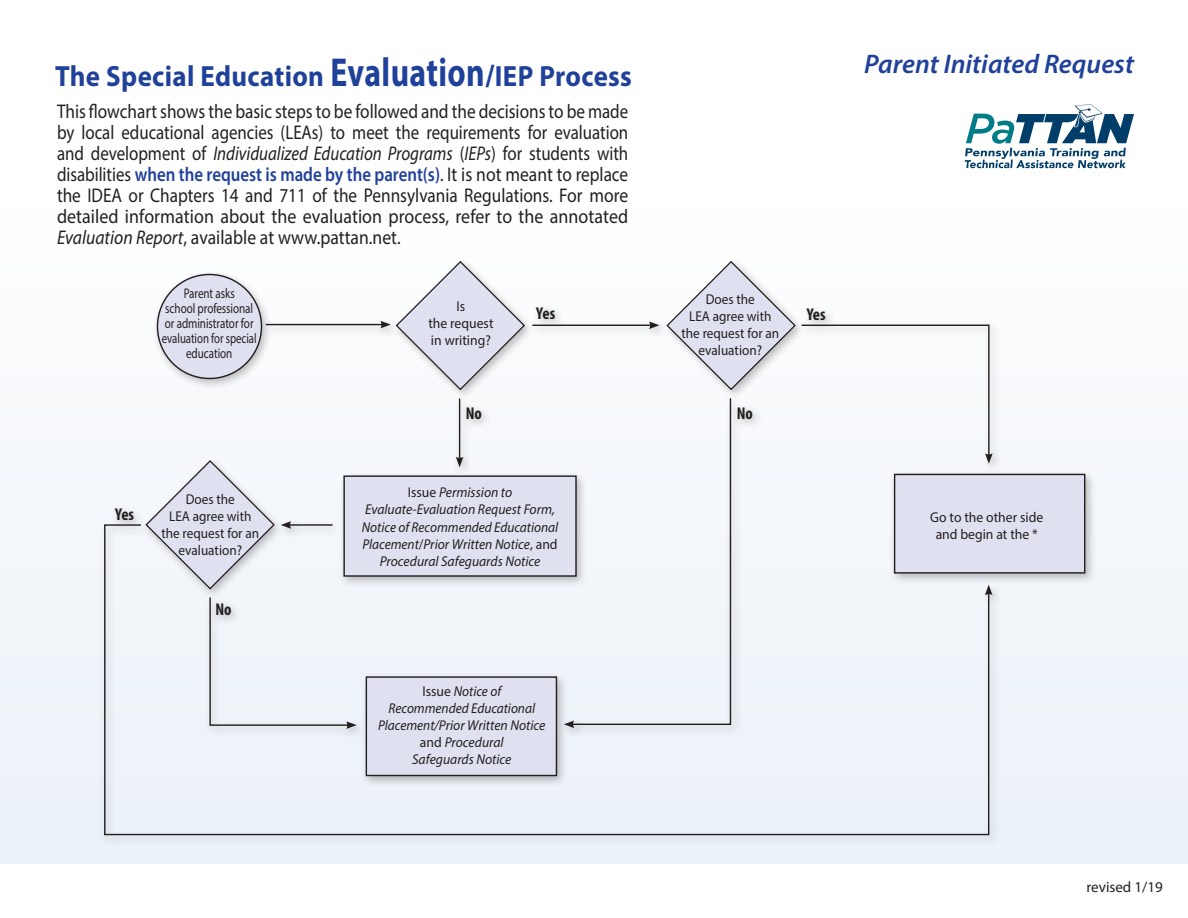
<style>
.page{position:relative;width:1188px;height:918px;background:#fff}
.page>*{position:absolute;margin:0;border:0;box-sizing:border-box;transform-origin:0 0}
.t1{font:700 29.25px "Myriad Pro";letter-spacing:.015em;color:#20419a;scale:.92 1}
.t2{font:italic 600 27px "Myriad Pro";color:#20419a}
.t3{font:19.8px/21px "Myriad Pro";color:#231f20;text-align:justify;scale:.87 1}
.t4{font:700 condensed 17.1px "Myriad Pro";letter-spacing:-.005em;color:#231f20}
.t5{font:15px "Myriad Pro";color:#231f20}
.t6{font:italic 14.25px/17.1px "Myriad Pro";color:#231f20;text-align:center;scale:.96 1}
.t7{font:italic 14.25px/17.1px "Myriad Pro";color:#231f20;text-align:center;scale:.94 1}
.t8{font:14.25px/17.1px "Myriad Pro";color:#231f20;text-align:center;scale:.93 1}
.t9{font:14.25px/17.1px "Myriad Pro";color:#231f20;text-align:center;scale:.96 1}
.t10{font:14.1px/15px "Myriad Pro";letter-spacing:-.005em;color:#231f20;text-align:center;scale:.79 1}
.s1{font-size:40.5px}
.s2{font-size:31.05px}
.s3{font-style:italic}
.s4{font-weight:600;color:#20419a}
.s5{font-style:normal}
</style>
<div class="page">
<div style="left:0;top:208px;width:1188px;height:656px;background:#f6f9fc"></div>
<div style="left:99px;top:257px;width:998px;height:590px;background:#231f20;opacity:.3"></div>
<div style="left:158px;top:274px;width:103px;height:104px;background:#e0e1f0;border-radius:50%"></div>
<div style="left:895px;top:474px;width:190px;height:99px;background:#e0e1f0"></div>
<div style="left:894px;top:474px;width:191px;height:100px;border:1px solid #231f20"></div>
<div style="left:344px;top:476px;width:232px;height:100px;background:#e0e1f0"></div>
<div style="left:343px;top:475px;width:234px;height:102px;border:1px solid #231f20"></div>
<hr style="left:266px;top:324px;width:117px;height:1px;background:#231f20">
<svg style="left:380px;top:260px;width:146px;height:131px"></svg>
<hr style="left:532px;top:325px;width:119px;height:1px;background:#231f20">
<svg style="left:649px;top:260px;width:148px;height:131px"></svg>
<hr style="left:802px;top:325px;width:187px;height:1px;background:#231f20">
<hr style="left:988px;top:325px;width:2px;height:131px;background:#231f20">
<svg style="left:985px;top:453px;width:8px;height:11px"></svg>
<svg style="left:570px;top:397px;width:162px;height:127px"></svg>
<svg style="left:103px;top:524px;width:887px;height:312px"></svg>
<svg style="left:985px;top:585px;width:7px;height:10px"></svg>
<svg style="left:209px;top:596px;width:148px;height:133px"></svg>
<hr style="left:459px;top:399px;width:1px;height:60px;background:#231f20">
<svg style="left:456px;top:457px;width:7px;height:10px"></svg>
<hr style="left:289px;top:524px;width:44px;height:2px;background:#231f20">
<svg style="left:144px;top:459px;width:147px;height:131px"></svg>
<svg style="left:965px;top:104px;width:169px;height:64px"></svg>
<h1 class="t1" style="left:55px;top:57px;width:629px">The Special Education <span class="s1">Evaluation</span><span class="s2">/</span>IEP Process</h1>
<p class="t3" style="left:57px;top:101px;width:658px">This flowchart shows the basic steps to be followed and the decisions to be made by local educational agencies (LEAs) to meet the requirements for evaluation and development of <span class="s3">Individualized Education Programs</span> (<span class="s3">IEPs</span>) for students with disabilities <span class="s4">when the request is made by the parent(s)</span>. It is not meant to replace the IDEA or Chapters 14 and 711 of the Pennsylvania Regulations. For more detailed information about the evaluation process, refer to the annotated <span class="s3">Evaluation Report</span>, available at www.pattan.net.</p>
<p class="t10" style="left:162px;top:285px;width:122px">Parent asks<br>school professional or administrator for evaluation for special education</p>
<p class="t8" style="left:681px;top:290px;width:107px">Does the<br>LEA agree with the request for an evaluation?</p>
<p class="t9" style="left:457px;top:298px;width:11px">Is</p>
<p class="t9" style="left:428px;top:315px;width:69px">the request</p>
<p class="t9" style="left:431px;top:332px;width:64px">in writing?</p>
<p class="t4" style="left:536px;top:304px;width:20px">Yes</p>
<p class="t4" style="left:115px;top:505px;width:20px">Yes</p>
<p class="t4" style="left:466px;top:404px;width:18px">No</p>
<p class="t8" style="left:161px;top:490px;width:107px">Does the<br>LEA agree with the request for an evaluation?</p>
<p class="t6" style="left:362px;top:484px;width:206px"><span class="s5">Issue</span> Permission to<br>Evaluate-Evaluation Request Form,<br>Notice of Recommended Educational<br>Placement<span class="s5">/</span>Prior Written Notice<span class="s5">, and<br></span>Procedural Safeguards Notice</p>
<p class="t4" style="left:215px;top:599px;width:18px">No</p>
<p class="t4" style="left:737px;top:404px;width:18px">No</p>
<p class="t4" style="left:807px;top:305px;width:20px">Yes</p>
<p class="t7" style="left:378px;top:682px;width:180px"><span class="s5">Issue</span> Notice of<br>Recommended Educational<br>Placement/Prior Written Notice <span class="s5">and</span> Procedural<br>Safeguards Notice</p>
<p class="t2" style="left:864px;top:47px;width:271px">Parent Initiated Request</p>
<p class="t9" style="left:930px;top:508px;width:119px">Go to the other side and begin at the *</p>
<p class="t5" style="left:1087px;top:878px;width:78px">revised 1/19</p>
</div>
